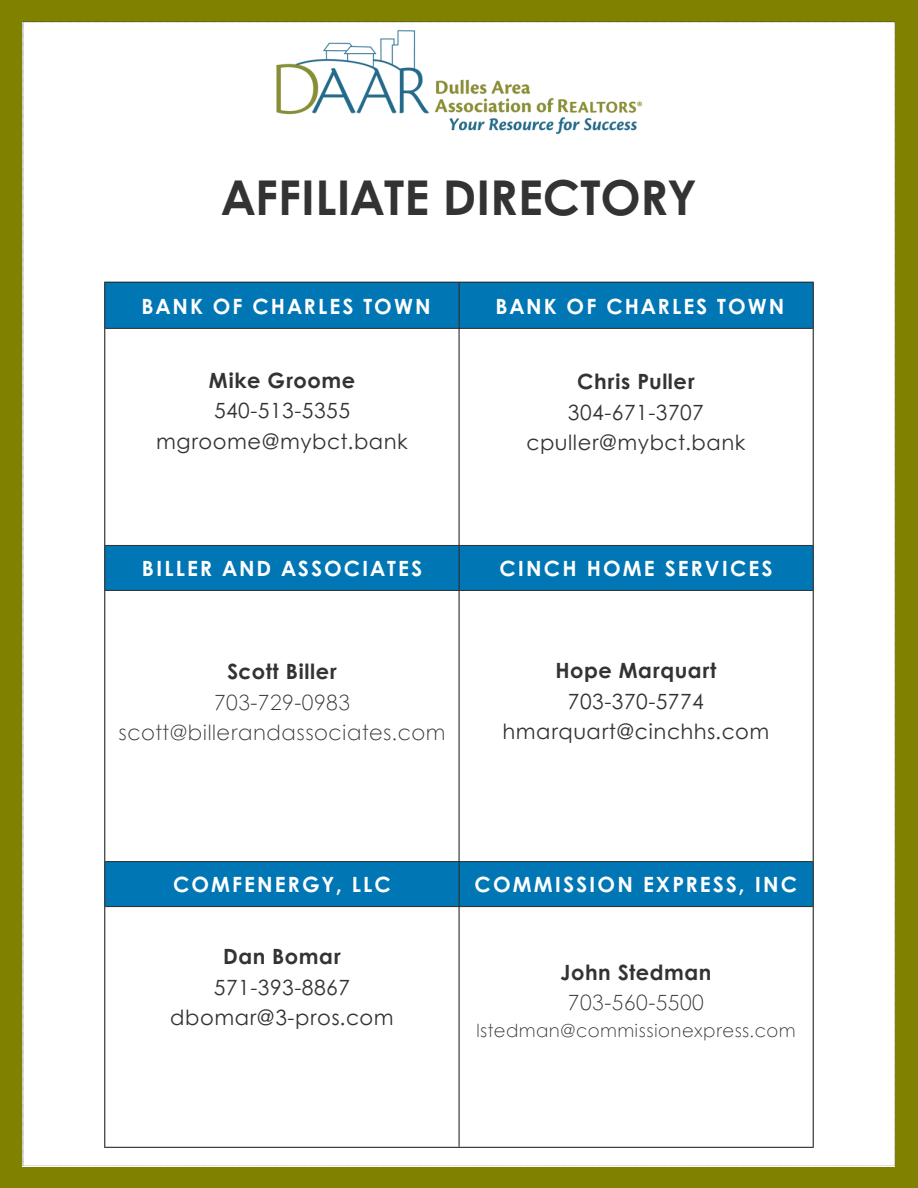
<style>
.page{position:relative;width:918px;height:1188px;background:#818100}
.page>*{position:absolute;margin:0;border:0;box-sizing:border-box;transform-origin:0 0}
.t1{font:700 48px "Century Gothic";color:#333}
.t2{font:21px "Century Gothic";letter-spacing:.025em;color:#333}
.t3{font:700 21px "Century Gothic";letter-spacing:.1em;color:#fff}
.t4{font:700 21px "Century Gothic";letter-spacing:.025em;color:#333}
.t5{font:300 21px "Century Gothic";letter-spacing:.025em;color:#333}
.t6{font:300 18px "Century Gothic";letter-spacing:.025em;color:#333}
</style>
<div class="page">
<div style="left:23px;top:22px;width:872px;height:1144px;background:#fff"></div>
<svg style="left:105px;top:283px;width:708px;height:623px;background:#c7e1ee"></svg>
<hr style="left:459px;top:283px;width:1px;height:864px;background:#333">
<hr style="left:105px;top:328px;width:708px;height:1px;background:#333">
<hr style="left:105px;top:545px;width:708px;height:1px;background:#333">
<hr style="left:105px;top:590px;width:708px;height:1px;background:#333">
<hr style="left:105px;top:861px;width:708px;height:1px;background:#333">
<hr style="left:105px;top:906px;width:708px;height:1px;background:#333">
<hr style="left:104px;top:283px;width:1px;height:864px;background:#333">
<hr style="left:813px;top:283px;width:1px;height:864px;background:#333">
<hr style="left:104px;top:282px;width:710px;height:1px;background:#333">
<hr style="left:104px;top:1147px;width:710px;height:1px;background:#333">
<img style="left:259px;top:25px;width:400px;height:114px">
<p class="t1" style="left:222px;top:161px;width:476px">AFFILIATE DIRECTORY</p>
<p class="t3" style="left:141px;top:291px;width:291px">BANK OF CHARLES TOWN</p>
<h1 class="t3" style="left:495px;top:291px;width:291px">BANK OF CHARLES TOWN</h1>
<p class="t4" style="left:209px;top:364px;width:148px">Mike Groome</p>
<p class="t2" style="left:214px;top:395px;width:137px">540-513-5355</p>
<p class="t2" style="left:156px;top:425px;width:253px">mgroome@mybct.bank</p>
<p class="t4" style="left:577px;top:366px;width:119px">Chris Puller</p>
<p class="t2" style="left:568px;top:396px;width:137px">304-671-3707</p>
<p class="t2" style="left:527px;top:426px;width:220px">cpuller@mybct.bank</p>
<p class="t3" style="left:142px;top:553px;width:282px">BILLER AND ASSOCIATES</p>
<p class="t3" style="left:499px;top:553px;width:275px">CINCH HOME SERVICES</p>
<p class="t4" style="left:227px;top:656px;width:111px">Scott Biller</p>
<p class="t5" style="left:214px;top:686px;width:137px">703-729-0983</p>
<p class="t5" style="left:119px;top:717px;width:328px">scott@billerandassociates.com</p>
<p class="t4" style="left:555px;top:655px;width:162px">Hope Marquart</p>
<p class="t2" style="left:568px;top:685px;width:137px">703-370-5774</p>
<p class="t2" style="left:502px;top:716px;width:268px">hmarquart@cinchhs.com</p>
<p class="t3" style="left:173px;top:869px;width:219px">COMFENERGY, LLC</p>
<p class="t3" style="left:475px;top:869px;width:324px">COMMISSION EXPRESS, INC</p>
<p class="t4" style="left:223px;top:941px;width:119px">Dan Bomar</p>
<p class="t2" style="left:214px;top:971px;width:137px">571-393-8867</p>
<p class="t2" style="left:170px;top:1001px;width:225px">dbomar@3-pros.com</p>
<p class="t4" style="left:561px;top:956px;width:152px">John Stedman</p>
<p class="t5" style="left:568px;top:987px;width:137px">703-560-5500</p>
<p class="t6" style="left:476px;top:1017px;width:321px">lstedman@commissionexpress.com</p>
</div>
